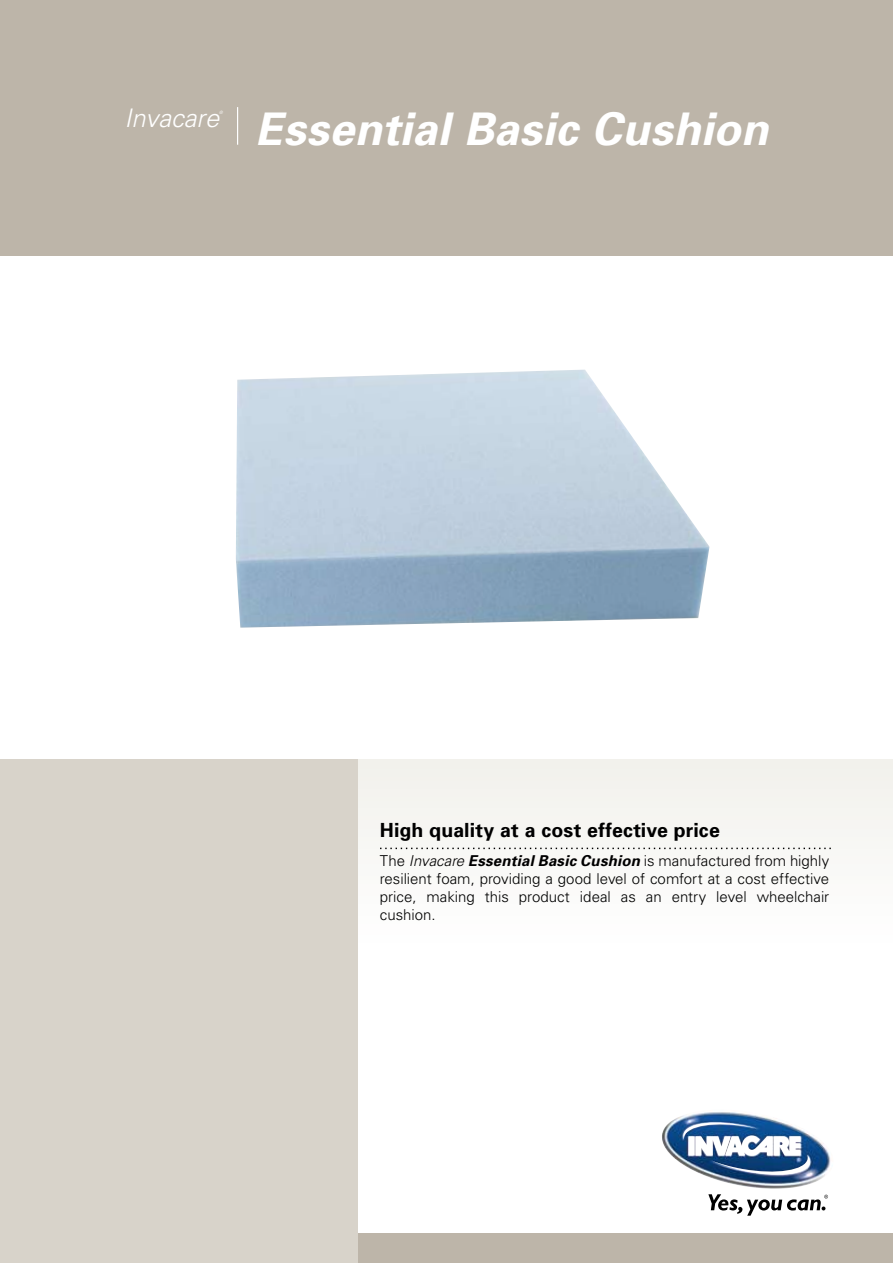
<style>
.page{position:relative;width:893px;height:1263px;background:#fff}
.page>*{position:absolute;margin:0;border:0;box-sizing:border-box;transform-origin:0 0}
.t1{font:italic 700 45px "Univers";letter-spacing:.005em;color:#fff}
.t2{font:italic 300 25.5px "Univers";color:#fff}
.t3{font:700 19.5px "Univers";letter-spacing:.005em;color:#000}
.t4{font:300 15px/18px "Univers";color:#000;text-align:justify}
.t5{font:italic 300 4.5px "Univers";color:#fff}
.s1{font-style:italic}
.s2{font-weight:700;font-style:italic}
</style>
<div class="page">
<div style="left:0;top:0;width:893px;height:255px;background:#bdb5a9"></div>
<div style="left:357px;top:1233px;width:536px;height:30px;background:#bdb5a9"></div>
<img style="left:662px;top:1112px;width:169px;height:77px">
<img style="left:683px;top:1119px;width:127px;height:59px">
<svg style="left:708px;top:1194px;width:120px;height:22px"></svg>
<hr style="left:237px;top:107px;width:1px;height:38px;background:#fff">
<div style="left:357px;top:759px;width:536px;height:343px;background:linear-gradient(to right,#fbfbf9,#fbfbf9)"></div>
<div style="left:0;top:759px;width:357px;height:504px;background:#d8d3ca"></div>
<svg style="left:380px;top:848px;width:451px;height:1px"></svg>
<h2 class="t2" style="left:124px;top:103px;width:96px">Invacare</h2>
<p class="t5" style="left:219px;top:109px;width:5px">®</p>
<h1 class="t1" style="left:255px;top:101px;width:514px">Essential Basic Cushion</h1>
<h3 class="t3" style="left:380px;top:817px;width:341px">High quality at a cost effective price</h3>
<p class="t4" style="left:380px;top:851px;width:451px">The <span class="s1">Invacare</span> <span class="s2">Essential Basic Cushion</span> is manufactured from highly resilient foam, providing a good level of comfort at a cost effective price, making this product ideal as an entry level wheelchair cushion.</p>
</div>
